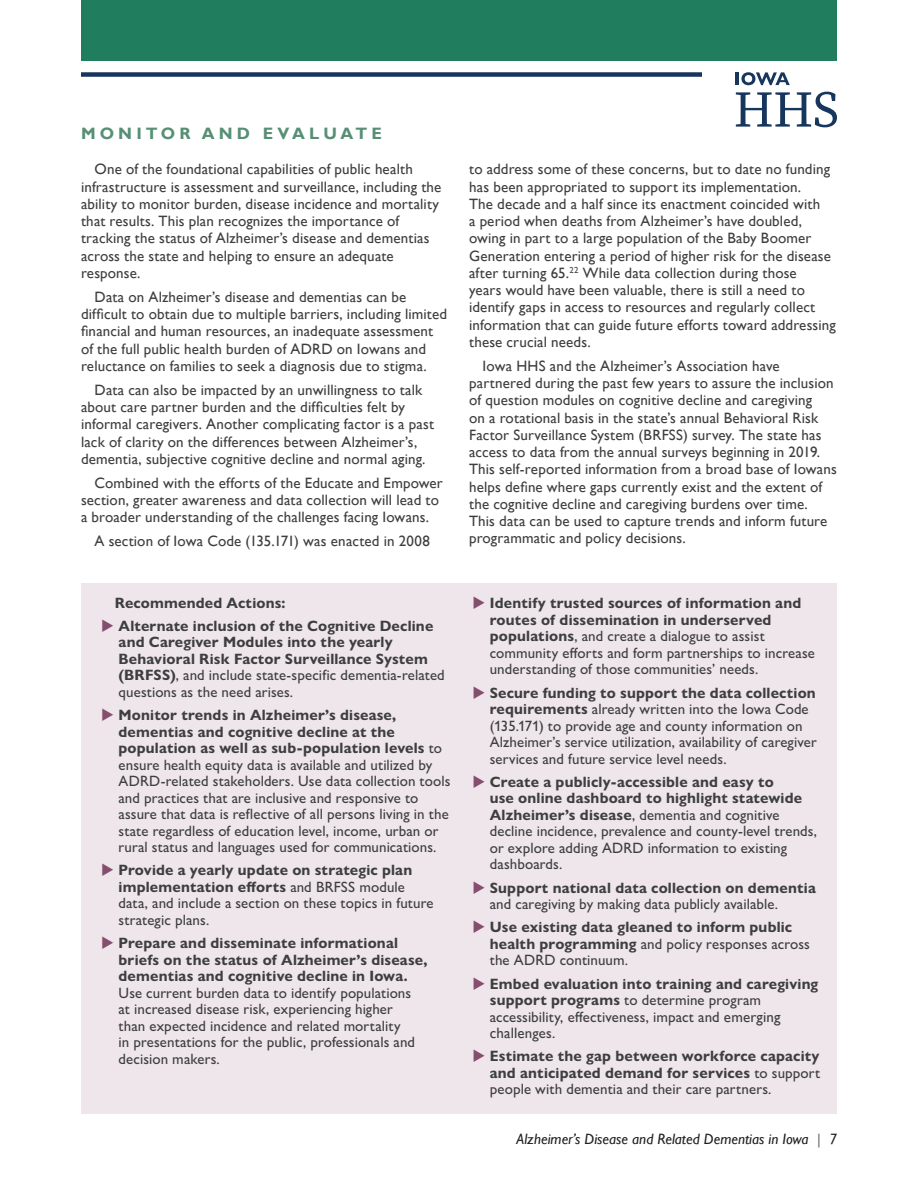
<style>
.page{position:relative;width:918px;height:1188px;background:#fff}
.page>*{position:absolute;margin:0;border:0;box-sizing:border-box;transform-origin:0 0}
.H2_P{font:700 16.5px "Gill Sans";letter-spacing:.25em;color:#578f75}
.Body_P{font:15px/17.2px "Gill Sans";letter-spacing:.01em;color:#3e3e3f}
.Body_P-2{font:500 15px/16.5px "Gill Sans Nova";letter-spacing:.005em;color:#3e3e3f}
.Body_P-3{font:700 15px/16.5px "Gill Sans Nova";letter-spacing:.01em;color:#3e3e3f}
.t1{font:italic 15px "Gill Sans";color:#231f20}
.s1{color:#854e6e}
.s2{font-weight:500}
.s3{font-weight:700}
.s4{font-family:"Gill Sans";font-weight:400}
.s5{color:#6c6d70}
</style>
<div class="page">
<div style="left:81px;top:0;width:756px;height:61px;background:#207e5e"></div>
<div style="left:81px;top:72px;width:621px;height:5px;background:#17355e"></div>
<svg style="left:736px;top:92px;width:101px;height:35px"></svg>
<svg style="left:736px;top:72px;width:54px;height:13px"></svg>
<div style="left:81px;top:583px;width:756px;height:531px;background:#eee6ea"></div>
<p class="H2_P" style="left:81px;top:123px;width:302px">MONITOR AND EVALUATE</p>
<p class="Body_P" style="left:81px;top:161px;width:362px;text-indent:14px">One of the foundational capabilities of public health infrastructure is assessment and surveillance, including the ability to monitor burden, disease incidence and mortality that results. This plan recognizes the importance of tracking the status of Alzheimer’s disease and dementias across the state and helping to ensure an adequate response.</p>
<p class="Body_P" style="left:81px;top:289px;width:368px;text-indent:14px">Data on Alzheimer’s disease and dementias can be difficult to obtain due to multiple barriers, including limited financial and human resources, an inadequate assessment of the full public health burden of ADRD on Iowans and reluctance on families to seek a diagnosis due to stigma.</p>
<p class="Body_P" style="left:81px;top:382px;width:355px;text-indent:14px">Data can also be impacted by an unwillingness to talk about care partner burden and the difficulties felt by informal caregivers. Another complicating factor is a past lack of clarity on the differences between Alzheimer’s, dementia, subjective cognitive decline and normal aging.</p>
<p class="Body_P" style="left:81px;top:475px;width:363px;text-indent:14px">Combined with the efforts of the Educate and Empower section, greater awareness and data collection will lead to a broader understanding of the challenges facing Iowans.</p>
<p class="Body_P" style="left:94px;top:533px;width:337px">A section of Iowa Code (135.171) was enacted in 2008</p>
<p class="Body_P-3" style="left:115px;top:594px;width:172px">Recommended Actions:</p>
<p class="Body_P-3" style="left:119px;top:617px;width:328px;text-indent:-17px"><span class="s1">◆</span> Alternate inclusion of the Cognitive Decline and Caregiver Modules into the yearly Behavioral Risk Factor Surveillance System (BRFSS)<span class="s2">, and include state-specific dementia-related questions as the need arises.</span></p>
<p class="Body_P-2" style="left:119px;top:707px;width:334px;text-indent:-17px"><span class="s1">◆</span> <span class="s3">Monitor trends in Alzheimer’s disease, dementias and cognitive decline at the population as well as sub-population levels</span> to ensure health equity data is available and utilized by ADRD-related stakeholders. Use data collection tools and practices that are inclusive and responsive to assure that data is reflective of all persons living in the state regardless of education level, income, urban or rural status and languages used for communications.</p>
<p class="Body_P-2" style="left:119px;top:862px;width:317px;text-indent:-17px"><span class="s1">◆</span> <span class="s3">Provide a yearly update on strategic plan implementation efforts</span> and BRFSS module data, and include a section on these topics in future strategic plans.</p>
<p class="Body_P-2" style="left:119px;top:935px;width:311px;text-indent:-17px"><span class="s1">◆</span> <span class="s3">Prepare and disseminate informational briefs on the status of Alzheimer’s disease, dementias and cognitive decline in Iowa.<br></span>Use current burden data to identify populations<br>at increased disease risk, experiencing higher<br>than expected incidence and related mortality<br>in presentations for the public, professionals and decision makers.</p>
<p class="Body_P" style="left:469px;top:161px;width:368px">to address some of these concerns, but to date no funding has been appropriated to support its implementation.<br>The decade and a half since its enactment coincided with<br>a period when deaths from Alzheimer’s have doubled, owing in part to a large population of the Baby Boomer Generation entering a period of higher risk for the disease after turning 65.<sup>22</sup> While data collection during those<br>years would have been valuable, there is still a need to identify gaps in access to resources and regularly collect information that can guide future efforts toward addressing these crucial needs.</p>
<p class="Body_P" style="left:469px;top:358px;width:369px;text-indent:14px">Iowa HHS and the Alzheimer’s Association have partnered during the past few years to assure the inclusion of question modules on cognitive decline and caregiving<br>on a rotational basis in the state’s annual Behavioral Risk Factor Surveillance System (BRFSS) survey. The state has access to data from the annual surveys beginning in 2019.<br>This self-reported information from a broad base of Iowans helps define where gaps currently exist and the extent of the cognitive decline and caregiving burdens over time.<br>This data can be used to capture trends and inform future programmatic and policy decisions.</p>
<p class="Body_P-2" style="left:490px;top:595px;width:327px;text-indent:-17px"><span class="s1">◆</span> <span class="s3">Identify trusted sources of information and routes of dissemination in underserved populations</span>, and create a dialogue to assist community efforts and form partnerships to increase understanding of those communities’ needs.</p>
<p class="Body_P-2" style="left:490px;top:684px;width:329px;text-indent:-17px"><span class="s1">◆</span> <span class="s3">Secure funding to support the data collection requirements</span> already written into the Iowa Code (135.171) to provide age and county information on Alzheimer’s service utilization, availability of caregiver services and future service level needs.</p>
<p class="Body_P-2" style="left:490px;top:773px;width:329px;text-indent:-17px"><span class="s1">◆</span> <span class="s3">Create a publicly-accessible and easy to<br>use online dashboard to highlight statewide Alzheimer’s disease</span>, dementia and cognitive decline incidence, prevalence and county-level trends, or explore adding ADRD information to existing dashboards.</p>
<p class="Body_P-2" style="left:490px;top:879px;width:328px;text-indent:-17px"><span class="s1">◆</span> <span class="s3">Support national data collection on dementia </span>and caregiving by making data publicly available.</p>
<p class="Body_P-3" style="left:490px;top:919px;width:322px;text-indent:-17px"><span class="s1">◆</span> Use existing data gleaned to inform public health programming <span class="s2">and policy responses across the ADRD continuum.</span></p>
<p class="Body_P-2" style="left:490px;top:975px;width:330px;text-indent:-17px"><span class="s1">◆</span> <span class="s3">Embed evaluation into training and caregiving support programs</span> to determine program accessibility, effectiveness, impact and <span class="s4">emerging challe</span>nges.</p>
<p class="Body_P-3" style="left:490px;top:1048px;width:332px;text-align:justify;text-indent:-17px"><span class="s1">◆</span> Estimate the gap between workforce capacity and anticipated demand for services <span class="s2">to support people with dementia and their care partners.</span></p>
<p class="t1" style="left:517px;top:1131px;width:322px">Alzheimer’s Disease and Related Dementias in Iowa <span class="s5">|</span> 7</p>
</div>
